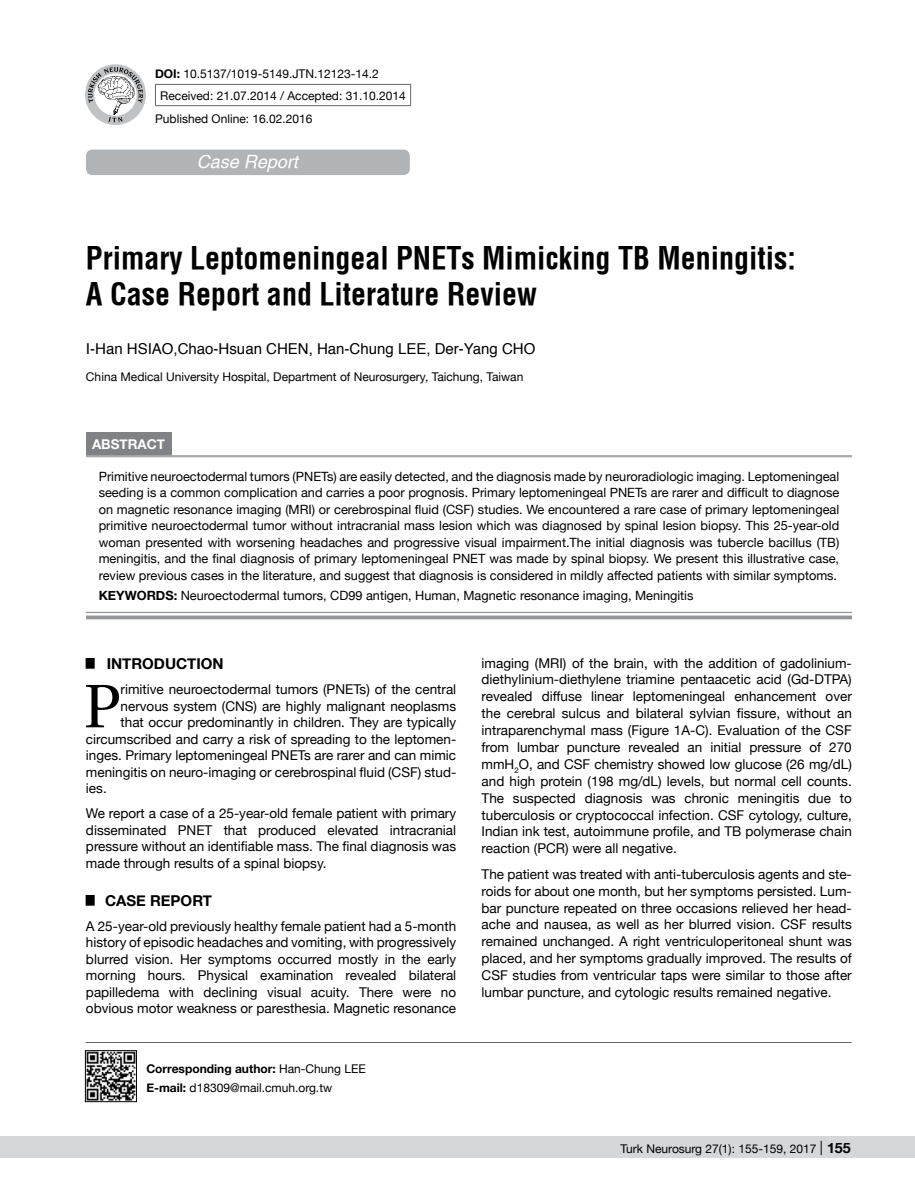
<style>
.page{position:relative;width:915px;height:1191px;background:#fff}
.page>*{position:absolute;margin:0;border:0;box-sizing:border-box;transform-origin:0 0}
.t1{font:61.2px "Utopia";color:#000}
.t2{font:700 30px/36px "Helvetica Condens";color:#000}
.t3{font:italic 500 18px "Helvetica";color:#fff}
.t4{font:15px "Helvetica";color:#000}
.t5{font:700 15px "Helvetica Neue";color:#000}
.t6{font:13.5px/17px "Helvetica Neue";color:#000;text-align:justify}
.t7{font:700 13.5px "Helvetica Neue";color:#fff}
.t8{font:12.75px/16.5px "Helvetica Neue";color:#000;text-align:justify}
.t9{font:700 12.75px "Helvetica Neue";color:#000}
.t10{font:12px/18.6px "Helvetica Neue";color:#000}
.s1{font-weight:700}
.s2{font-size:14.25px}
.s3{font-weight:700;font-size:14.25px}
</style>
<div class="page">
<div style="left:0;top:1136px;width:914px;height:22px;background:#d5d7d8"></div>
<div style="left:86px;top:150px;width:323px;height:25px;background:#b1b4b6;border-radius:6px"></div>
<hr style="left:86px;top:1042px;width:765px;height:1px;background:#636466">
<hr style="left:155px;top:84px;width:256px;height:1px;background:#636466">
<svg style="left:155px;top:85px;width:1px;height:20px"></svg>
<svg style="left:410px;top:85px;width:1px;height:20px"></svg>
<hr style="left:155px;top:105px;width:256px;height:1px;background:#636466">
<svg style="left:85px;top:64px;width:61px;height:61px"></svg>
<svg style="left:88px;top:67px;width:55px;height:55px"></svg>
<img style="left:87px;top:1052px;width:48px;height:47px">
<div style="left:85px;top:1050px;width:52px;height:51px;border:1px solid #000"></div>
<div style="left:86px;top:432px;width:85px;height:23px;background:#808285"></div>
<hr style="left:86px;top:455px;width:765px;height:1px;background:#939598">
<hr style="left:86px;top:456px;width:765px;height:1px;background:#939598">
<hr style="left:86px;top:612px;width:765px;height:1px;background:#939598">
<svg style="left:86px;top:615px;width:765px;height:4px;background:#a2a3a6"></svg>
<p class="t10" style="left:160px;top:63px;width:247px;line-height:21.9px;text-indent:-5px"><span class="s1">DOI:</span> 10.5137/1019-5149.JTN.12123-14.2<br>Received: 21.07.2014 / Accepted: 31.10.2014</p>
<p class="t10" style="left:155px;top:110px;width:159px">Published Online: 16.02.2016</p>
<h3 class="t3" style="left:197px;top:151px;width:103px">Case Report</h3>
<h2 class="t2" style="left:86px;top:240px;width:711px">Primary Leptomeningeal PNETs Mimicking TB Meningitis:<br>A Case Report and Literature Review</h2>
<p class="t4" style="left:86px;top:337px;width:62px">I-Han Hsıao</p>
<p class="t4" style="left:173px;top:337px;width:115px">,Chao-Hsuan Chen</p>
<p class="t4" style="left:308px;top:337px;width:216px">, Han-Chung Lee , Der-Yang Cho</p>
<p class="t10" style="left:86px;top:368px;width:439px">China Medical University Hospital, Department of Neurosurgery, Taichung, Taiwan</p>
<p class="t7" style="left:92px;top:433px;width:75px">ABSTRACT</p>
<p class="t8" style="left:99px;top:468px;width:741px">Primitive neuroectodermal tumors (PNETs) are easily detected, and the diagnosis made by neuroradiologic imaging. Leptomeningeal seeding is a common complication and carries a poor prognosis. Primary leptomeningeal PNETs are rarer and difficult to diagnose on magnetic resonance imaging (MRI) or cerebrospinal fluid (CSF) studies. We encountered a rare case of primary leptomeningeal primitive neuroectodermal tumor without intracranial mass lesion which was diagnosed by spinal lesion biopsy. This 25-year-old woman presented with worsening headaches and progressive visual impairment.The initial diagnosis was tubercle bacillus (TB) meningitis, and the final diagnosis of primary leptomeningeal PNET was made by spinal biopsy. We present this illustrative case, review previous cases in the literature, and suggest that diagnosis is considered in mildly affected patients with similar symptoms.</p>
<p class="t9" style="left:99px;top:586px;width:49px">KEYWORDS</p>
<p class="t8" style="left:174px;top:588px;width:521px"><span class="s1">:</span> Neuroectodermal tumors, CD99 antigen, Human, Magnetic resonance imaging, Meningitis</p>
<p class="t5" style="left:86px;top:652px;width:37px"><sup>█</sup> INTRODUCTION</p>
<h1 class="t1" style="left:84px;top:671px;width:38px">P</h1>
<p class="t6" style="left:120px;top:682px;width:337px">rimitive neuroectodermal tumors (PNETs) of the central</p>
<p class="t6" style="left:120px;top:698px;width:337px">nervous system (CNS) are highly malignant neoplasms</p>
<p class="t6" style="left:120px;top:715px;width:337px">that occur predominantly in children. They are typically</p>
<p class="t6" style="left:86px;top:731px;width:371px">circumscribed and carry a risk of spreading to the leptomen-</p>
<p class="t6" style="left:86px;top:748px;width:371px">inges. Primary leptomeningeal PNETs are rarer and can mimic</p>
<p class="t6" style="left:86px;top:764px;width:371px">meningitis on neuro-imaging or cerebrospinal fluid (CSF) stud-</p>
<p class="t6" style="left:86px;top:781px;width:22px">ies.</p>
<p class="t6" style="left:86px;top:806px;width:371px;line-height:16.5px">We report a case of a 25-year-old female patient with primary disseminated PNET that produced elevated intracranial pressure without an identifiable mass. The final diagnosis was made through results of a spinal biopsy.</p>
<p class="t5" style="left:86px;top:888px;width:41px"><sup>█</sup> CASE</p>
<p class="t5" style="left:150px;top:888px;width:22px">REPORT</p>
<p class="t6" style="left:86px;top:918px;width:371px;line-height:16.5px">A 25-year-old previously healthy female patient had a 5-month history of episodic headaches and vomiting, with progressively blurred vision. Her symptoms occurred mostly in the early morning hours. Physical examination revealed bilateral papilledema with declining visual acuity. There were no obvious motor weakness or paresthesia. Magnetic resonance</p>
<p class="t10" style="left:146px;top:1060px;width:213px"><span class="s1">CORRESPONDING AUTHOR:</span> Han-Chung Lee<br><span class="s1">E-MAIL:</span> d18309@mail.cmuh.org.tw</p>
<p class="t6" style="left:481px;top:655px;width:371px">imaging (MRI) of the brain, with the addition of gadolinium&shy;diethylinium-diethylene triamine pentaacetic acid (Gd-DTPA) revealed diffuse linear leptomeningeal enhancement over the cerebral sulcus and bilateral sylvian fissure, without an intraparenchymal mass (Figure 1A-C). Evaluation of the CSF from lumbar puncture revealed an initial pressure of 270 mmH<sub>2</sub>O, and CSF chemistry showed low glucose (26 mg/dL) and high protein (198 mg/dL) levels, but normal cell counts.<br>The suspected diagnosis was chronic meningitis due to tuberculosis or cryptococcal infection. CSF cytology, culture, Indian ink test, autoimmune profile, and TB polymerase chain reaction (PCR) were all negative.</p>
<p class="t6" style="left:481px;top:866px;width:371px">The patient was treated with anti-tuberculosis agents and ste&shy;roids for about one month, but her symptoms persisted. Lum&shy;bar puncture repeated on three occasions relieved her head&shy;ache and nausea, as well as her blurred vision. CSF results remained unchanged. A right ventriculoperitoneal shunt was placed, and her symptoms gradually improved. The results of CSF studies from ventricular taps were similar to those after lumbar puncture, and cytologic results remained negative.</p>
<p class="t10" style="left:620px;top:1140px;width:232px">Turk Neurosurg 27(1): 155-159, 2017 <span class="s2">|</span> <span class="s3">155</span></p>
</div>
